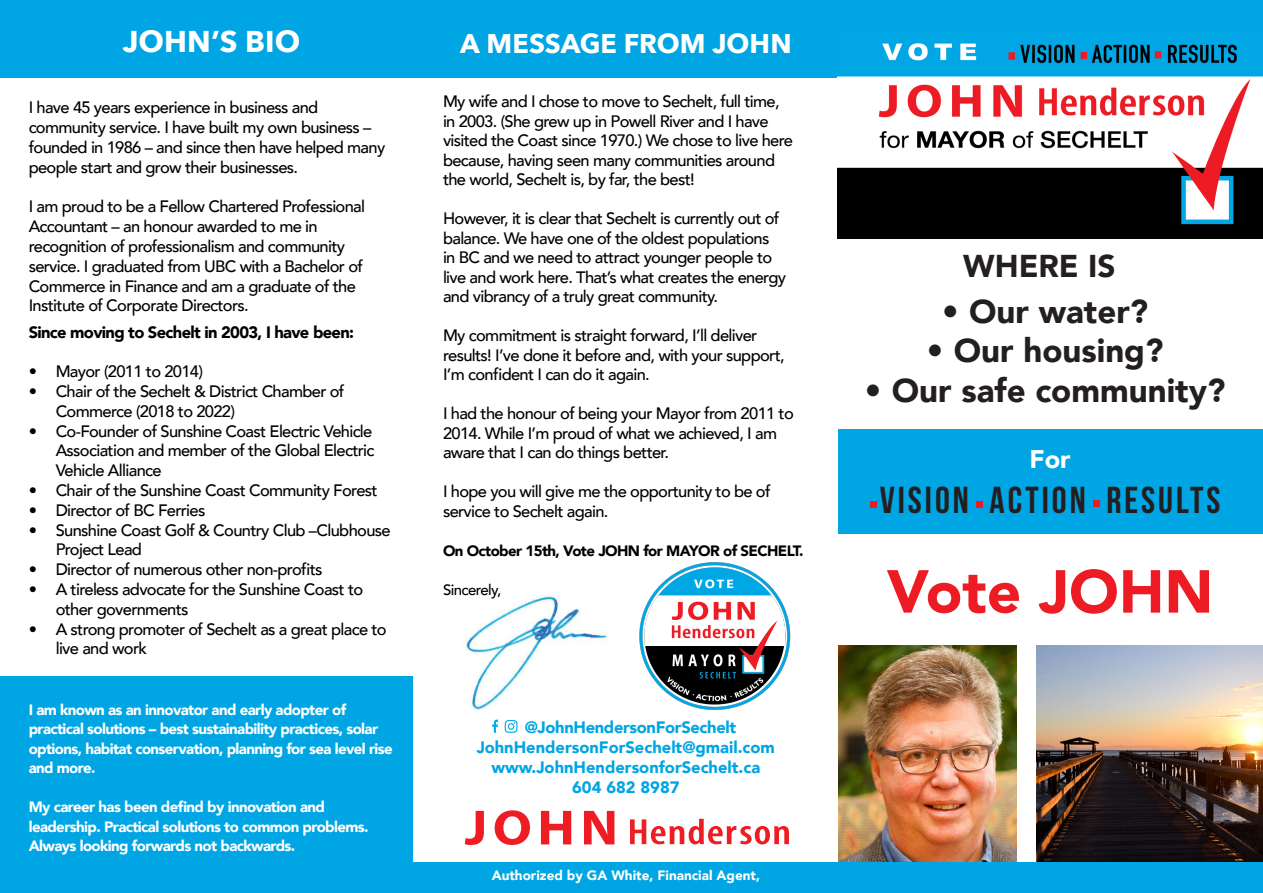
<style>
.page{position:relative;width:1263px;height:893px;background:#fff}
.page>*{position:absolute;margin:0;border:0;box-sizing:border-box;transform-origin:0 0}
.Quotes{font:900 60px "Avenir";color:#ed1c24}
.Quotes-2{font:700 37.5px "Bebas Neue";letter-spacing:.08em;color:#231f20}
.t1{font:900 33px "Avenir";color:#231f20}
.Quotes-3{font:900 31.5px "Avenir";color:#231f20}
.Heading_H1{font:700 30px "Avenir Next";color:#fff}
.Heading_H1-2{font:700 27px "Avenir Next";color:#fff}
.Quotes-4{font:900 25.5px "Avenir";color:#fff}
.Quotes-5{font:500 16.5px/19.8px "Avenir";letter-spacing:-.04em;color:#000}
.t2{font:900 16.5px "Avenir";color:#00a5e3}
.Quotes-6{font:900 16.5px "Avenir";letter-spacing:-.04em;color:#000}
.t3{font:900 16.5px "Avenir";letter-spacing:-.02em;color:#00a5e3}
.Quotes-7{font:900 15px/19.5px "Avenir";letter-spacing:-.04em;color:#fff}
.Quotes-8{font:900 15px "Avenir";letter-spacing:-.04em;color:#000}
.Quotes-9{font:500 15px "Avenir";letter-spacing:-.04em;color:#000}
.t4{font:900 13.5px "Avenir";color:#fff}
</style>
<div class="page">
<img style="left:466px;top:596px;width:141px;height:113px">
<div style="left:0;top:676px;width:412px;height:213px;background:#00a5e3"></div>
<div style="left:838px;top:430px;width:425px;height:104px;background:#00a5e3"></div>
<div style="left:0;top:0;width:838px;height:77px;background:#00a5e3"></div>
<svg style="left:465px;top:811px;width:19px;height:34px"></svg>
<svg style="left:495px;top:810px;width:35px;height:35px"></svg>
<svg style="left:541px;top:811px;width:30px;height:33px"></svg>
<svg style="left:584px;top:811px;width:30px;height:33px"></svg>
<svg style="left:630px;top:819px;width:159px;height:25px"></svg>
<img style="left:839px;top:646px;width:177px;height:216px">
<svg style="left:492px;top:720px;width:6px;height:13px"></svg>
<svg style="left:505px;top:720px;width:13px;height:13px"></svg>
<img style="left:838px;top:28px;width:425px;height:210px">
<img style="left:1036px;top:646px;width:227px;height:216px">
<div style="left:0;top:862px;width:1263px;height:31px;background:#00a5e3"></div>
<div style="left:837px;top:0;width:426px;height:28px;background:#00a5e3"></div>
<img style="left:639px;top:562px;width:152px;height:148px">
<div style="left:870px;top:501px;width:7px;height:6px;background:#ed1c24"></div>
<svg style="left:976px;top:501px;width:6px;height:6px"></svg>
<div style="left:1093px;top:500px;width:7px;height:6px;background:#ed1c24"></div>
<p class="Heading_H1" style="left:123px;top:15px;width:179px">JOHN’S BIO</p>
<p class="Heading_H1-2" style="left:460px;top:20px;width:333px">A MESSAGE FROM JOHN</p>
<p class="Quotes-5" style="left:29px;top:97px;width:358px">I have 45 years experience in business and community service. I have built my own business – founded in 1986 – and since then have helped many people start and grow their businesses.</p>
<p class="Quotes-5" style="left:29px;top:196px;width:338px">I am proud to be a Fellow Chartered Professional Accountant – an honour awarded to me in recognition of professionalism and community service. I graduated from UBC with a Bachelor of Commerce in Finance and am a graduate of the Institute of Corporate Directors.</p>
<p class="Quotes-6" style="left:29px;top:318px;width:327px">Since moving to Sechelt in 2003, I have been:</p>
<p class="Quotes-5" style="left:29px;top:361px;width:176px">• Mayor (2011 to 2014)</p>
<p class="Quotes-5" style="left:56px;top:380px;width:290px;text-indent:-27px">• Chair of the Sechelt &amp; District Chamber of<br>Commerce (2018 to 2022)</p>
<p class="Quotes-5" style="left:56px;top:420px;width:320px;text-indent:-27px">• Co-Founder of Sunshine Coast Electric Vehicle<br>Association and member of the Global Electric<br>Vehicle Alliance</p>
<p class="Quotes-5" style="left:29px;top:479px;width:350px">• Chair of the Sunshine Coast Community Forest</p>
<p class="Quotes-5" style="left:29px;top:499px;width:178px">• Director of BC Ferries</p>
<p class="Quotes-5" style="left:56px;top:519px;width:337px;text-indent:-27px">• Sunshine Coast Golf &amp; Country Club –Clubhouse<br>Project Lead</p>
<p class="Quotes-5" style="left:29px;top:559px;width:295px">• Director of numerous other non-profits</p>
<p class="Quotes-5" style="left:56px;top:578px;width:309px;text-indent:-27px">• A tireless advocate for the Sunshine Coast to other governments</p>
<p class="Quotes-5" style="left:56px;top:618px;width:332px;text-indent:-27px">• A strong promoter of Sechelt as a great place to live and work</p>
<p class="Quotes-7" style="left:29px;top:699px;width:366px">I am known as an innovator and early adopter of practical solutions – best sustainability practices, solar options, habitat conservation, planning for sea level rise and more.</p>
<p class="Quotes-7" style="left:29px;top:797px;width:341px">My career has been defind by innovation and leadership. Practical solutions to common problems.<br>Always looking forwards not backwards.</p>
<p class="Quotes-5" style="left:443px;top:91px;width:352px">My wife and I chose to move to Sechelt, full time, in 2003. (She grew up in Powell River and I have visited the Coast since 1970.) We chose to live here because, having seen many communities around the world, Sechelt is, by far, the best!</p>
<p class="Quotes-5" style="left:443px;top:208px;width:345px">However, it is clear that Sechelt is currently out of balance. We have one of the oldest populations<br>in BC and we need to attract younger people to live and work here. That’s what creates the energy and vibrancy of a truly great community.</p>
<p class="Quotes-5" style="left:443px;top:325px;width:343px">My commitment is straight forward, I’ll deliver results! I’ve done it before and, with your support,<br>I’m confident I can do it again.</p>
<p class="Quotes-5" style="left:443px;top:403px;width:352px">I had the honour of being your Mayor from 2011 to<br>2014. While I’m proud of what we achieved, I am aware that I can do things better.</p>
<p class="Quotes-5" style="left:443px;top:481px;width:329px">I hope you will give me the opportunity to be of service to Sechelt again.</p>
<p class="Quotes-8" style="left:443px;top:537px;width:362px">On October 15th, Vote JOHN for MAYOR of SECHELT.</p>
<p class="Quotes-9" style="left:443px;top:576px;width:60px">Sincerely,</p>
<p class="t3" style="left:525px;top:713px;width:213px">@JohnHendersonForSechelt</p>
<p class="t2" style="left:477px;top:733px;width:300px">JohnHendersonForSechelt@gmail.com</p>
<p class="t2" style="left:491px;top:753px;width:270px">www.JohnHendersonforSechelt.ca</p>
<p class="t2" style="left:572px;top:773px;width:109px">604 682 8987</p>
<p class="t4" style="left:492px;top:863px;width:270px">Authorized by GA White, Financial Agent,</p>
<p class="Quotes-3" style="left:963px;top:239px;width:154px">WHERE IS</p>
<p class="t1" style="left:942px;top:283px;width:207px">• Our water?</p>
<p class="t1" style="left:927px;top:323px;width:238px">• Our housing?</p>
<p class="t1" style="left:865px;top:362px;width:362px">• Our safe community?</p>
<p class="Quotes-4" style="left:1029px;top:437px;width:43px">For</p>
<p class="Quotes-2" style="left:880px;top:479px;width:342px">VISION ACTION RESULTS</p>
<p class="Quotes" style="left:887px;top:540px;width:328px">Vote JOHN</p>
</div>
